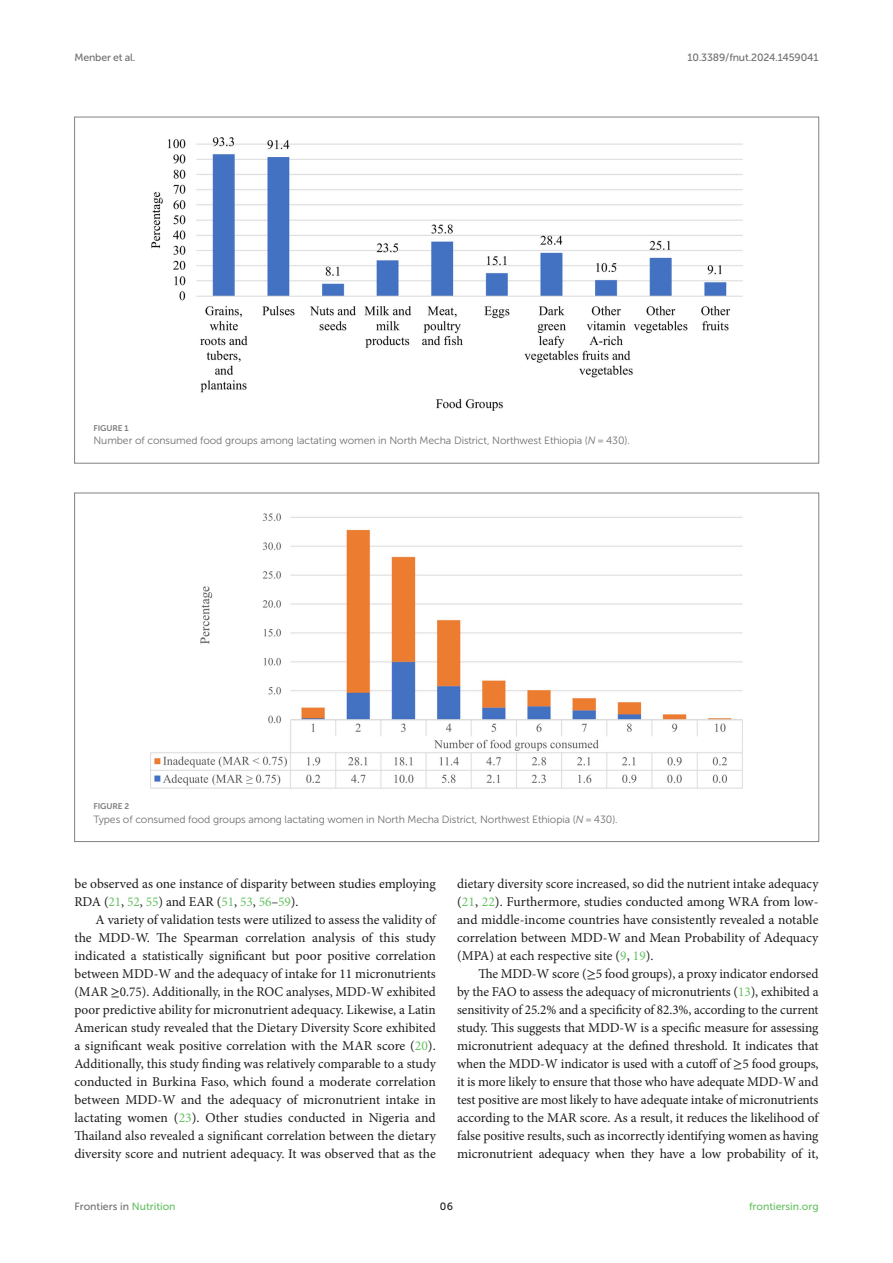
<style>
.page{position:relative;width:893px;height:1263px;background:#fff}
.page>*{position:absolute;margin:0;border:0;box-sizing:border-box;transform-origin:0 0}
.TEXT{font:13.5px/18px "Minion Pro";letter-spacing:-.005em;color:#1b1c1b;text-align:justify}
.FIG_LEG{font:10.5px "Museo Sans 300";letter-spacing:-.01em;color:#706f70}
.t1{font:10.5px "Museo Sans 500";letter-spacing:-.015em;color:#706f70}
.t2{font:10.5px "Museo Sans 500";color:#65c161}
.t3{font:10.5px "Museo Sans 500";color:#1b1c1b}
.FIG_HD{font:8.25px "Museo Sans 700";letter-spacing:-.01em;color:#7e7f7f}
.s1{font-style:italic}
.s2{color:#65c161}
.s3{font-family:"STIX General"}
</style>
<div class="page">
<img style="left:151px;top:137px;width:592px;height:274px">
<img style="left:150px;top:513px;width:593px;height:276px">
<p class="t1" style="left:74px;top:51px;width:63px">Menber et al.</p>
<p class="t1" style="left:687px;top:51px;width:133px">10.3389/fnut.2024.1459041</p>
<p class="FIG_HD" style="left:94px;top:423px;width:37px">FIGURE 1</p>
<p class="FIG_LEG" style="left:94px;top:435px;width:538px">Number of consumed food groups among lactating women in North Mecha District, Northwest Ethiopia (<span class="s1">N</span> = 430).</p>
<p class="FIG_HD" style="left:94px;top:802px;width:37px">FIGURE 2</p>
<p class="FIG_LEG" style="left:94px;top:813px;width:526px">Types of consumed food groups among lactating women in North Mecha District, Northwest Ethiopia (<span class="s1">N</span> = 430).</p>
<p class="TEXT" style="left:74px;top:875px;width:363px">be observed as one instance of disparity between studies employing<br>RDA (<span class="s2">21</span>, <span class="s2">52</span>, <span class="s2">55</span>) and EAR (<span class="s2">51</span>, <span class="s2">53</span>, <span class="s2">56</span>–<span class="s2">59</span>).</p>
<p class="TEXT" style="left:74px;top:911px;width:363px;text-indent:21px">A variety of validation tests were utilized to assess the validity of the MDD-W. The Spearman correlation analysis of this study indicated a statistically significant but poor positive correlation between MDD-W and the adequacy of intake for 11 micronutrients (MAR <span class="s3">≥</span>0.75). Additionally, in the ROC analyses, MDD-W exhibited poor predictive ability for micronutrient adequacy. Likewise, a Latin American study revealed that the Dietary Diversity Score exhibited a significant weak positive correlation with the MAR score (<span class="s2">20</span>).<br>Additionally, this study finding was relatively comparable to a study conducted in Burkina Faso, which found a moderate correlation between MDD-W and the adequacy of micronutrient intake in lactating women (<span class="s2">23</span>). Other studies conducted in Nigeria and Thailand also revealed a significant correlation between the dietary diversity score and nutrient adequacy. It was observed that as the</p>
<p class="TEXT" style="left:457px;top:875px;width:363px">dietary diversity score increased, so did the nutrient intake adequacy (<span class="s2">21</span>, <span class="s2">22</span>). Furthermore, studies conducted among WRA from low&shy;and middle-income countries have consistently revealed a notable correlation between MDD-W and Mean Probability of Adequacy (MPA) at each respective site (<span class="s2">9</span>, <span class="s2">19</span>).</p>
<p class="TEXT" style="left:457px;top:965px;width:363px;text-indent:21px">The MDD-W score (<span class="s3">≥</span>5 food groups), a proxy indicator endorsed by the FAO to assess the adequacy of micronutrients (<span class="s2">13</span>), exhibited a sensitivity of 25.2% and a specificity of 82.3%, according to the current study. This suggests that MDD-W is a specific measure for assessing micronutrient adequacy at the defined threshold. It indicates that when the MDD-W indicator is used with a cutoff of <span class="s3">≥</span>5 food groups, it is more likely to ensure that those who have adequate MDD-W and test positive are most likely to have adequate intake of micronutrients according to the MAR score. As a result, it reduces the likelihood of false positive results, such as incorrectly identifying women as having micronutrient adequacy when they have a low probability of it,</p>
<p class="t1" style="left:74px;top:1200px;width:103px">Frontiers in <span class="s2">Nutrition</span></p>
<p class="t3" style="left:440px;top:1200px;width:15px">06</p>
<p class="t2" style="left:749px;top:1200px;width:71px">frontiersin.org</p>
</div>
